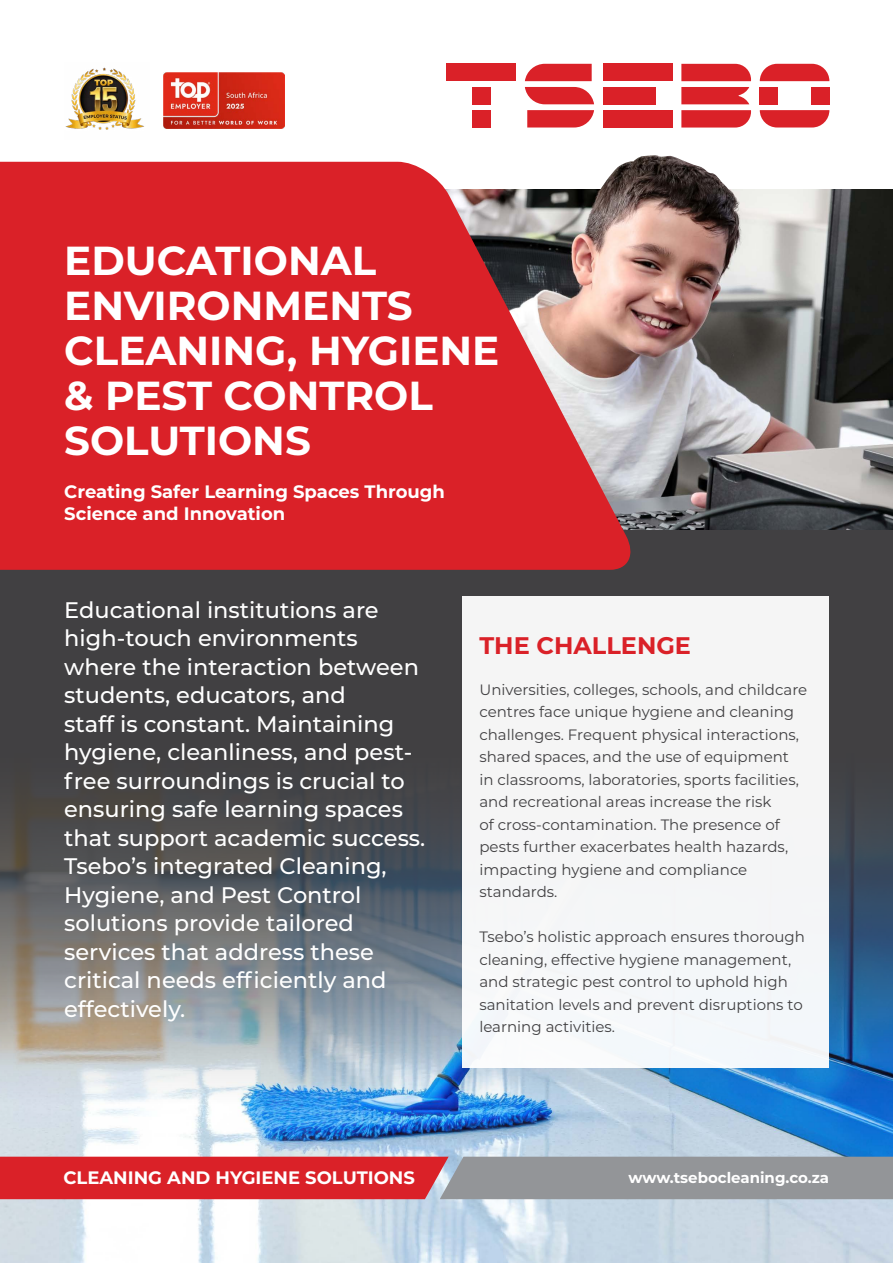
<style>
.page{position:relative;width:893px;height:1263px;background:#fff}
.page>*{position:absolute;margin:0;border:0;box-sizing:border-box;transform-origin:0 0}
.t1{font:700 40.5px/45px "Montserrat";color:#fff}
.t2{font:700 24px "Montserrat";color:#da2128}
.t3{font:500 22.5px/28.5px "Montserrat";color:#fff}
.t4{font:700 18px/21.6px "Montserrat";color:#fff}
.t5{font:15px/22.5px "Montserrat";color:#414042}
.t6{font:700 15px "Montserrat";color:#fff}
</style>
<div class="page">
<div style="left:0;top:475px;width:893px;height:788px;background:#414042"></div>
<img style="left:644px;top:190px;width:249px;height:339px">
<img style="left:0;top:807px;width:893px;height:456px">
<div style="left:603px;top:64px;width:70px;height:17px;background:#da2128"></div>
<div style="left:603px;top:110px;width:70px;height:17px;background:#da2128"></div>
<div style="left:603px;top:87px;width:53px;height:17px;background:#da2128"></div>
<svg style="left:527px;top:110px;width:67px;height:17px"></svg>
<svg style="left:525px;top:87px;width:69px;height:17px"></svg>
<svg style="left:525px;top:64px;width:67px;height:17px"></svg>
<svg style="left:760px;top:64px;width:69px;height:17px"></svg>
<div style="left:760px;top:87px;width:18px;height:17px;background:#da2128"></div>
<div style="left:811px;top:87px;width:18px;height:17px;background:#da2128"></div>
<svg style="left:760px;top:110px;width:69px;height:17px"></svg>
<div style="left:446px;top:64px;width:70px;height:17px;background:#da2128"></div>
<div style="left:472px;top:110px;width:18px;height:18px;background:#da2128"></div>
<div style="left:472px;top:87px;width:18px;height:17px;background:#da2128"></div>
<svg style="left:681px;top:64px;width:70px;height:17px"></svg>
<svg style="left:681px;top:110px;width:70px;height:18px"></svg>
<svg style="left:681px;top:87px;width:68px;height:17px"></svg>
<svg style="left:0;top:1157px;width:893px;height:42px;background:#b65d62"></svg>
<img style="left:163px;top:73px;width:121px;height:56px">
<img style="left:65px;top:67px;width:79px;height:63px">
<div style="left:462px;top:596px;width:367px;height:471px;background:#f5f5f6"></div>
<svg style="left:0;top:162px;width:644px;height:408px;background:#d4363b"></svg>
<img style="left:598px;top:155px;width:131px;height:61px">
<h1 class="t1" style="left:64px;top:236px;width:437px">EDUCATIONAL<br>ENVIRONMENTS<br>CLEANING, HYGIENE &amp; PEST CONTROL<br>SOLUTIONS</h1>
<p class="t4" style="left:64px;top:480px;width:382px">Creating Safer Learning Spaces Through<br>Science and Innovation</p>
<p class="t3" style="left:64px;top:595px;width:363px">Educational institutions are high-touch environments where the interaction between students, educators, and<br>staff is constant. Maintaining hygiene, cleanliness, and pest&shy;free surroundings is crucial to ensuring safe learning spaces that support academic success.<br>Tsebo’s integrated Cleaning,<br>Hygiene, and Pest Control solutions provide tailored services that address these critical needs efficiently and effectively.</p>
<h2 class="t2" style="left:479px;top:628px;width:213px">THE CHALLENGE</h2>
<p class="t5" style="left:479px;top:678px;width:329px">Universities, colleges, schools, and childcare centres face unique hygiene and cleaning challenges. Frequent physical interactions, shared spaces, and the use of equipment<br>in classrooms, laboratories, sports facilities, and recreational areas increase the risk<br>of cross-contamination. The presence of pests further exacerbates health hazards, impacting hygiene and compliance standards.</p>
<p class="t5" style="left:479px;top:925px;width:327px">Tsebo’s holistic approach ensures thorough cleaning, effective hygiene management, and strategic pest control to uphold high sanitation levels and prevent disruptions to learning activities.</p>
<p class="t4" style="left:63px;top:1166px;width:353px">CLEANING AND HYGIENE SOLUTIONS</p>
<p class="t6" style="left:629px;top:1167px;width:202px">www.tsebocleaning.co.za</p>
</div>
